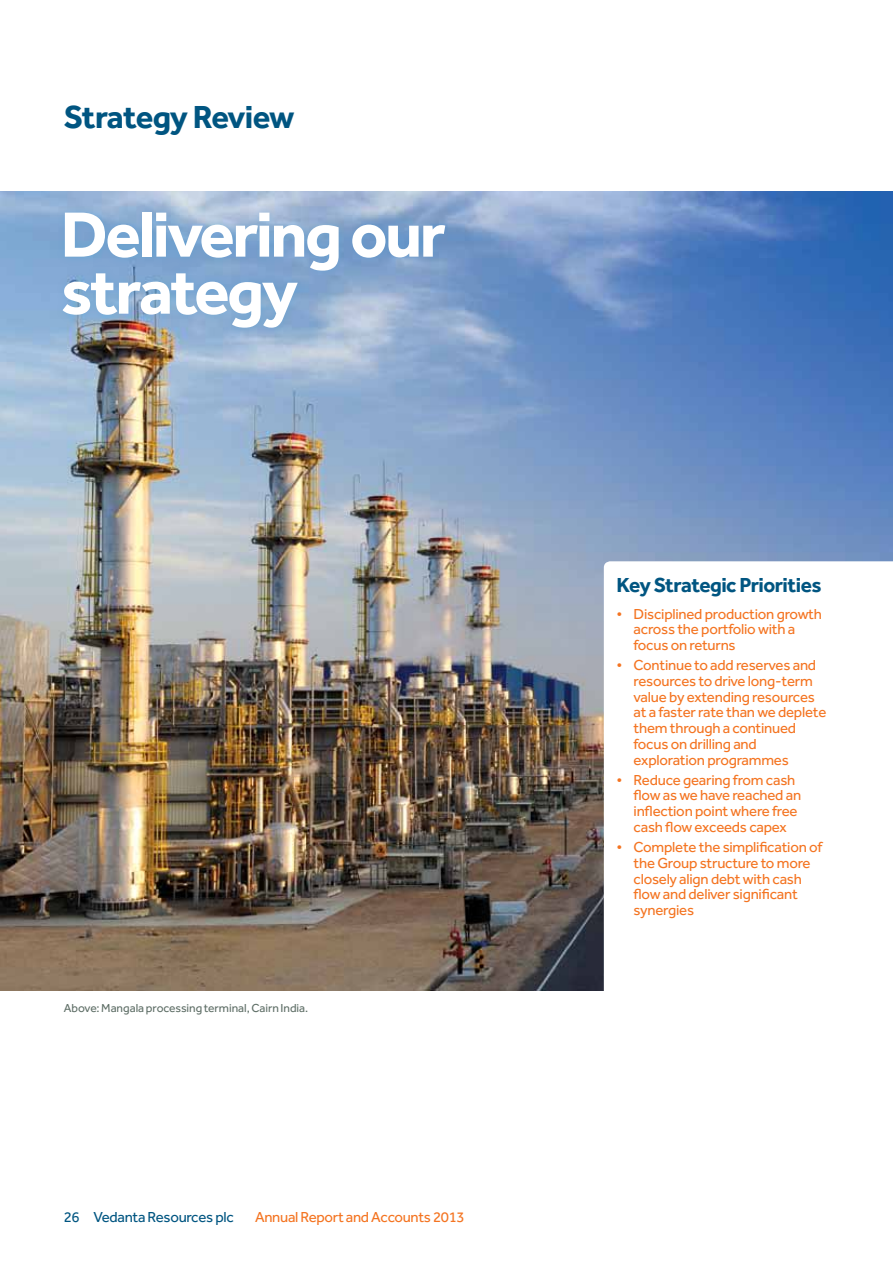
<style>
.page{position:relative;width:893px;height:1263px;background:#fff}
.page>*{position:absolute;margin:0;border:0;box-sizing:border-box;transform-origin:0 0}
.t1{font:700 66px/57px "Effra";letter-spacing:-.035em;color:#fff}
.t2{font:700 33px "Effra";letter-spacing:-.04em;color:#005581}
.t3{font:700 21px "Effra";letter-spacing:-.03em;color:#005581}
.t4{font:15px/15.8px "Effra";letter-spacing:-.015em;color:#f47421}
.t5{font:15px "Effra";letter-spacing:-.02em;color:#005581}
.t6{font:12px "Effra";letter-spacing:-.005em;color:#5e6e66}
</style>
<div class="page">
<img style="left:0;top:191px;width:893px;height:800px">
<svg style="left:604px;top:561px;width:289px;height:430px"></svg>
<div style="left:56px;top:205px;width:399px;height:132px;background:#56a0d3;opacity:.5"></div>
<h2 class="t2" style="left:64px;top:97px;width:232px">Strategy Review</h2>
<h1 class="t1" style="left:61px;top:205px;width:387px">Delivering our strategy</h1>
<p class="t6" style="left:64px;top:1000px;width:246px">Above:Mangalaprocessingterminal,CairnIndia.</p>
<p class="t5" style="left:64px;top:1208px;width:171px">26 Vedanta Resources plc</p>
<p class="t4" style="left:255px;top:1209px;width:211px">Annual Report and Accounts 2013</p>
<h3 class="t3" style="left:617px;top:572px;width:207px">Key Strategic Priorities</h3>
<p class="t4" style="left:634px;top:606px;width:190px;text-indent:-17px">• Disciplined production growth across the portfolio with a focus on returns</p>
<p class="t4" style="left:634px;top:657px;width:194px;text-indent:-17px">• Continue to add reserves and resources to drive long-term value by extending resources at a faster rate than we deplete them through a continued focus on drilling and exploration programmes</p>
<p class="t4" style="left:634px;top:772px;width:169px;text-indent:-17px">• Reduce gearing from cash flow as we have reached an inflection point where free cash flow exceeds capex</p>
<p class="t4" style="left:634px;top:839px;width:190px;text-indent:-17px">• Complete the simplification of the Group structure to more closely align debt with cash flow and deliver significant synergies</p>
</div>
